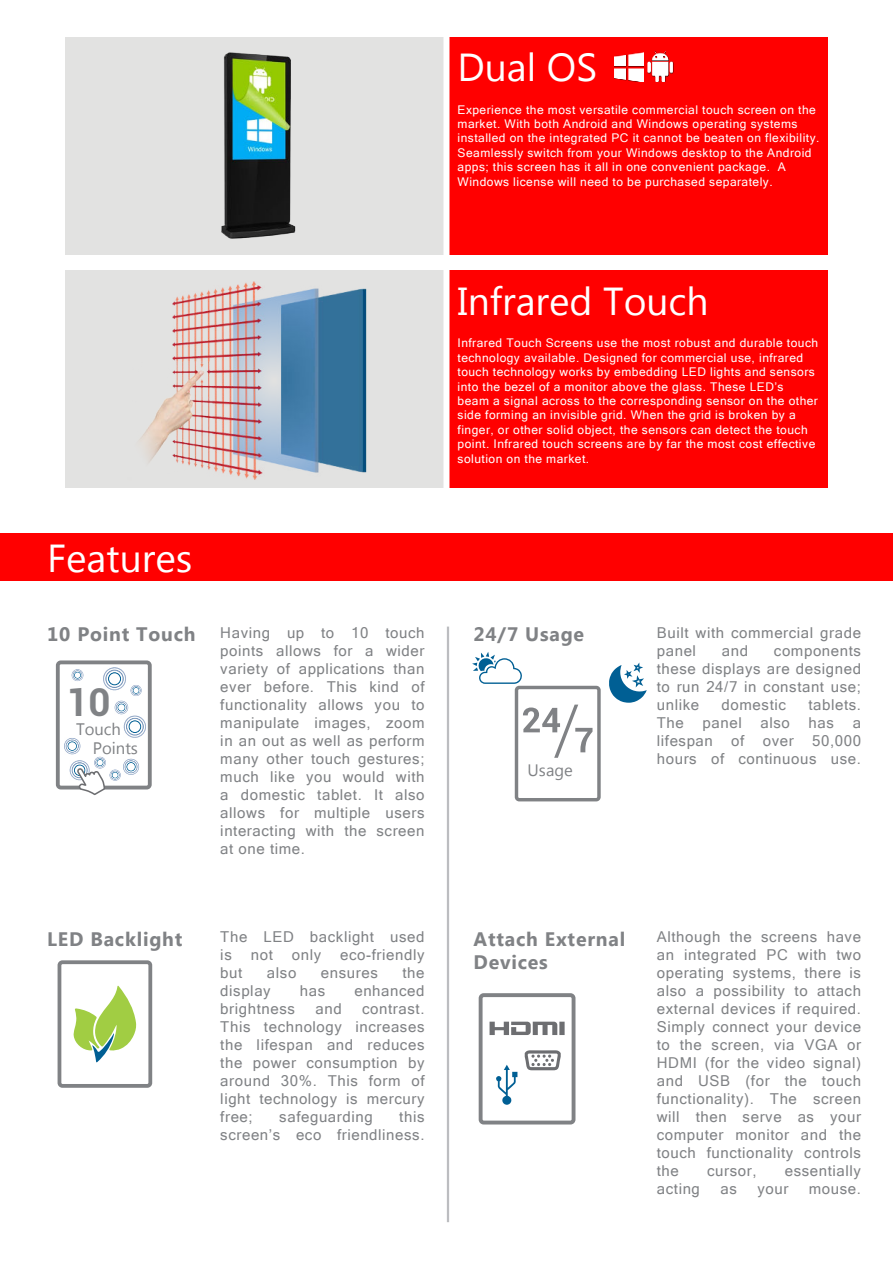
<style>
.page{position:relative;width:893px;height:1263px;background:#fff}
.page>*{position:absolute;margin:0;border:0;box-sizing:border-box;transform-origin:0 0}
.t1{font:39px "Microsoft New Tai Lue";color:#fff}
.t2{font:700 38.4px "Roboto";color:#808285}
.t3{font:700 19.5px/23.4px "Microsoft Tai Le";letter-spacing:.04em;color:#808285}
.t4{font:16.65px "Microsoft Tai Le";color:#808285}
.t5{font:16.5px "Microsoft Tai Le";color:#808285}
.t6{font:15px/18px "Microsoft Sans Serif";letter-spacing:.04em;color:#808285;text-align:justify}
.t7{font:12px/14.4px "Microsoft Sans Serif";letter-spacing:.04em;color:#fff}
</style>
<div class="page">
<div style="left:446px;top:270px;width:382px;height:217px;background:#f00"></div>
<div style="left:446px;top:37px;width:382px;height:218px;background:#f00"></div>
<div style="left:65px;top:270px;width:381px;height:217px;background:#e2e2e1"></div>
<div style="left:65px;top:37px;width:381px;height:218px;background:#e2e2e1"></div>
<img style="left:615px;top:52px;width:59px;height:30px">
<hr style="left:447px;top:627px;width:2px;height:595px;background:#bcbdc0">
<img style="left:221px;top:52px;width:75px;height:187px">
<img style="left:139px;top:281px;width:228px;height:199px">
<div style="left:443px;top:19px;width:6px;height:540px;background:#fff"></div>
<div style="left:56px;top:660px;width:96px;height:129px;border:4px solid #808285;border-radius:3px"></div>
<svg style="left:64px;top:667px;width:82px;height:128px"></svg>
<div style="left:58px;top:960px;width:94px;height:128px;border:4px solid #808285;border-radius:3px"></div>
<svg style="left:73px;top:985px;width:64px;height:78px"></svg>
<div style="left:479px;top:993px;width:96px;height:131px;border:4px solid #808285;border-radius:3px"></div>
<svg style="left:490px;top:1022px;width:75px;height:13px"></svg>
<svg style="left:525px;top:1050px;width:36px;height:20px"></svg>
<svg style="left:496px;top:1065px;width:21px;height:40px"></svg>
<div style="left:515px;top:686px;width:86px;height:115px;border:3px solid #808285;border-radius:3px"></div>
<svg style="left:523px;top:705px;width:69px;height:53px"></svg>
<svg style="left:472px;top:652px;width:50px;height:32px"></svg>
<svg style="left:609px;top:662px;width:38px;height:41px"></svg>
<div style="left:0;top:533px;width:893px;height:48px;background:#f00"></div>
<h1 class="t1" style="left:458px;top:52px;width:141px">Dual OS</h1>
<p class="t7" style="left:458px;top:103px;width:363px">Experience the most versatile commercial touch screen on the market. With both Android and Windows operating systems installed on the integrated PC it cannot be beaten on flexibility.<br>Seamlessly switch from your Windows desktop to the Android apps; this screen has it all in one convenient package. A Windows license will need to be purchased separately.</p>
<h1 class="t1" style="left:458px;top:286px;width:253px">Infrared Touch</h1>
<h1 class="t1" style="left:47px;top:542px;width:147px">Features</h1>
<p class="t7" style="left:458px;top:337px;width:362px">Infrared Touch Screens use the most robust and durable touch technology available. Designed for commercial use, infrared touch technology works by embedding LED lights and sensors into the bezel of a monitor above the glass. These LED’s<br>beam a signal across to the corresponding sensor on the other side forming an invisible grid. When the grid is broken by a finger, or other solid object, the sensors can detect the touch point. Infrared touch screens are by far the most cost effective solution on the market.</p>
<p class="t6" style="left:220px;top:624px;width:206px">Having up to 10 touch points allows for a wider variety of applications than ever before. This kind of functionality allows you to manipulate images, zoom in an out as well as perform many other touch gestures; much like you would with a domestic tablet. It also allows for multiple users interacting with the screen at one time.</p>
<p class="t6" style="left:657px;top:624px;width:206px">Built with commercial grade panel</p>
<h3 class="t3" style="left:47px;top:625px;width:150px">10 Point Touch</h3>
<h3 class="t3" style="left:474px;top:625px;width:112px">24/7 Usage</h3>
<p class="t6" style="left:722px;top:642px;width:28px">and</p>
<p class="t6" style="left:657px;top:642px;width:206px;text-indent:117px">components these displays are designed to run 24/7 in constant use; unlike</p>
<h2 class="t2" style="left:66px;top:680px;width:46px">10</h2>
<p class="t4" style="left:93px;top:742px;width:47px">Points</p>
<p class="t6" style="left:657px;top:696px;width:206px;text-indent:152px">tablets.<br>The panel also has a lifespan of over 50,000 hours of continuous use.</p>
<p class="t6" style="left:722px;top:696px;width:66px">domestic</p>
<p class="t4" style="left:76px;top:723px;width:47px">Touch</p>
<p class="t5" style="left:528px;top:764px;width:47px">Usage</p>
<p class="t6" style="left:220px;top:929px;width:206px">The LED backlight used is</p>
<h3 class="t3" style="left:47px;top:929px;width:137px">LED Backlight</h3>
<h3 class="t3" style="left:474px;top:929px;width:153px">Attach External<br>Devices</h3>
<p class="t6" style="left:251px;top:947px;width:24px">not</p>
<p class="t6" style="left:292px;top:947px;width:31px">only</p>
<p class="t6" style="left:340px;top:947px;width:86px">eco-friendly</p>
<p class="t6" style="left:220px;top:965px;width:24px">but</p>
<p class="t6" style="left:267px;top:965px;width:31px">also</p>
<p class="t6" style="left:321px;top:965px;width:58px">ensures</p>
<p class="t6" style="left:402px;top:965px;width:24px">the</p>
<p class="t6" style="left:220px;top:983px;width:52px">display</p>
<p class="t6" style="left:300px;top:983px;width:27px">has</p>
<p class="t6" style="left:354px;top:983px;width:72px">enhanced</p>
<p class="t6" style="left:220px;top:1001px;width:76px">brightness</p>
<p class="t6" style="left:315px;top:1001px;width:28px">and</p>
<p class="t6" style="left:220px;top:1001px;width:206px;text-indent:142px">contrast.<br>This technology increases the lifespan and reduces the power consumption by around 30%. This form of light technology is mercury free;</p>
<p class="t6" style="left:279px;top:1109px;width:95px">safeguarding</p>
<p class="t6" style="left:220px;top:1109px;width:206px;text-align:right">this<br>screen’s eco friendliness.</p>
<p class="t6" style="left:657px;top:929px;width:206px">Although the screens have an integrated PC with two operating systems, there is also a possibility to attach external devices if required.<br>Simply connect your device to the screen, via VGA or HDMI (for the video signal) and USB (for the touch functionality). The screen will then serve as your computer monitor and the touch functionality controls the</p>
<p class="t6" style="left:707px;top:1163px;width:51px">cursor,</p>
<p class="t6" style="left:785px;top:1163px;width:78px">essentially</p>
<p class="t6" style="left:657px;top:1181px;width:45px">acting</p>
<p class="t6" style="left:720px;top:1181px;width:18px">as</p>
<p class="t6" style="left:757px;top:1181px;width:32px">your</p>
<p class="t6" style="left:809px;top:1181px;width:54px">mouse.</p>
</div>
